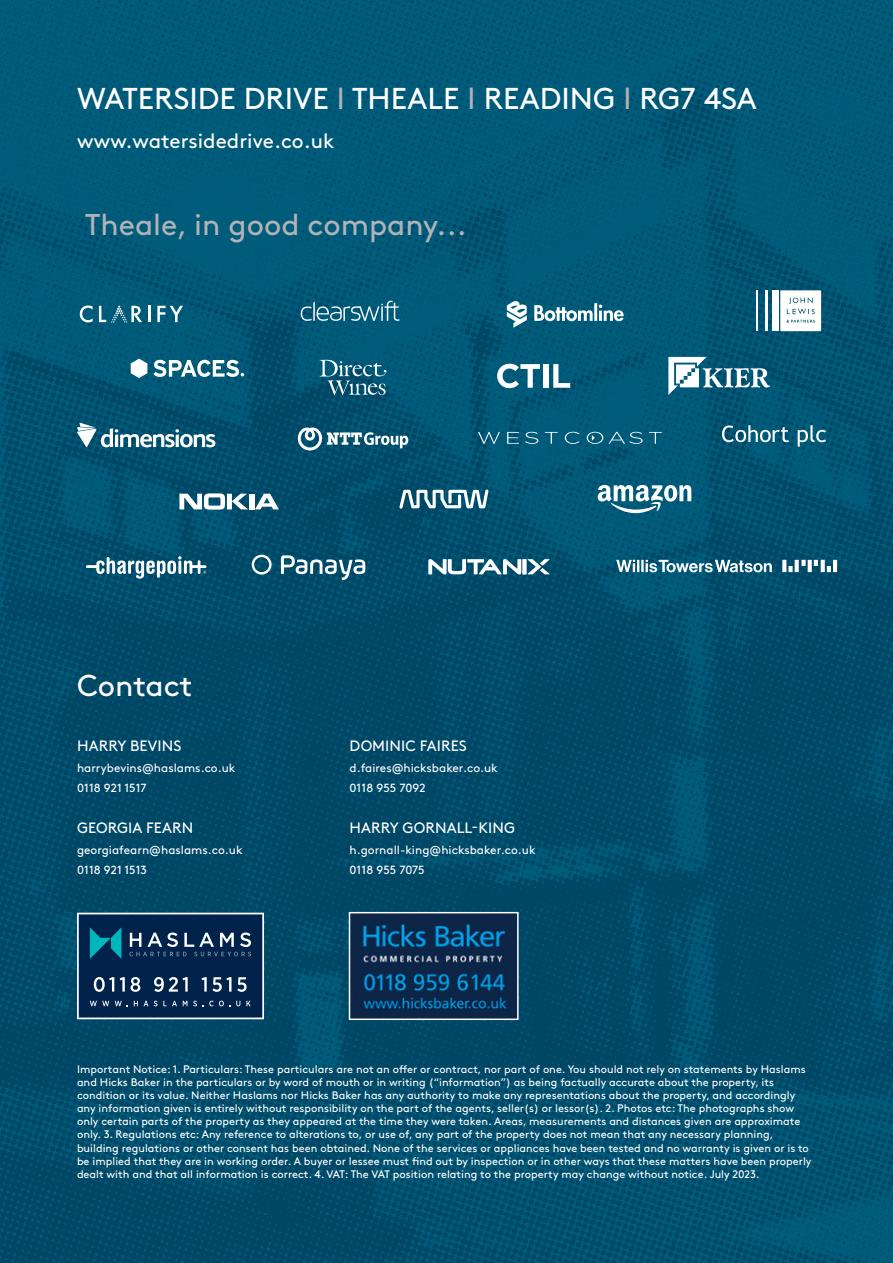
<style>
.page{position:relative;width:893px;height:1263px;background:#fff}
.page>*{position:absolute;margin:0;border:0;box-sizing:border-box;transform-origin:0 0}
.t1{font:30.15px "Brown";color:#fff}
.t2{font:30px "Brown";color:#b2b3b7}
.t3{font:20.55px "Brown";color:#fff}
.t4{font:15px "Brown";letter-spacing:.005em;color:#fff}
.t5{font:11.85px "Brown";color:#fff}
.t6{font:10.95px/13.2px "Brown";color:#fff}
.s1{color:#b2b3b7}
</style>
<div class="page">
<img style="left:0;top:0;width:893px;height:1263px">
<svg style="left:77px;top:913px;width:187px;height:106px;background:#1e4063"></svg>
<svg style="left:301px;top:301px;width:98px;height:20px;background:#397d95"></svg>
<svg style="left:399px;top:489px;width:90px;height:20px"></svg>
<svg style="left:320px;top:359px;width:67px;height:37px;background:#33748d"></svg>
<svg style="left:298px;top:427px;width:110px;height:23px"></svg>
<svg style="left:722px;top:425px;width:67px;height:17px"></svg>
<svg style="left:798px;top:425px;width:28px;height:22px"></svg>
<svg style="left:497px;top:364px;width:43px;height:24px"></svg>
<div style="left:543px;top:364px;width:5px;height:24px;background:#fff"></div>
<svg style="left:553px;top:364px;width:17px;height:24px"></svg>
<svg style="left:598px;top:485px;width:93px;height:28px"></svg>
<svg style="left:478px;top:432px;width:22px;height:12px"></svg>
<svg style="left:507px;top:432px;width:12px;height:12px"></svg>
<svg style="left:525px;top:432px;width:13px;height:12px"></svg>
<svg style="left:545px;top:432px;width:13px;height:12px"></svg>
<svg style="left:565px;top:432px;width:14px;height:12px"></svg>
<svg style="left:649px;top:432px;width:13px;height:12px"></svg>
<svg style="left:587px;top:432px;width:56px;height:12px"></svg>
<svg style="left:179px;top:493px;width:69px;height:17px"></svg>
<div style="left:249px;top:494px;width:5px;height:15px;background:#fff"></div>
<svg style="left:255px;top:494px;width:24px;height:15px"></svg>
<svg style="left:80px;top:305px;width:13px;height:17px"></svg>
<svg style="left:148px;top:306px;width:2px;height:16px"></svg>
<svg style="left:157px;top:306px;width:26px;height:16px"></svg>
<svg style="left:99px;top:305px;width:43px;height:18px"></svg>
<svg style="left:534px;top:303px;width:90px;height:18px"></svg>
<svg style="left:507px;top:301px;width:20px;height:27px"></svg>
<svg style="left:77px;top:423px;width:139px;height:25px"></svg>
<svg style="left:668px;top:357px;width:102px;height:38px"></svg>
<svg style="left:252px;top:555px;width:20px;height:19px"></svg>
<svg style="left:281px;top:555px;width:84px;height:25px"></svg>
<svg style="left:528px;top:559px;width:21px;height:15px"></svg>
<svg style="left:522px;top:559px;width:4px;height:15px"></svg>
<svg style="left:428px;top:559px;width:93px;height:16px"></svg>
<svg style="left:616px;top:560px;width:221px;height:12px"></svg>
<svg style="left:86px;top:556px;width:120px;height:23px"></svg>
<svg style="left:131px;top:359px;width:113px;height:19px"></svg>
<div style="left:772px;top:290px;width:6px;height:41px;background:#fff"></div>
<hr style="left:764px;top:290px;width:3px;height:41px;background:#fff">
<hr style="left:756px;top:290px;width:2px;height:41px;background:#fff">
<svg style="left:780px;top:290px;width:41px;height:41px"></svg>
<img style="left:352px;top:915px;width:164px;height:102px">
<div style="left:349px;top:912px;width:170px;height:108px;border:2px solid #fff"></div>
<p class="t1" style="left:77px;top:75px;width:681px">WATERSIDE DRIVE <span class="s1">l</span> THEALE <span class="s1">l</span> READING <span class="s1">l</span> RG7 4SA</p>
<p class="t3" style="left:77px;top:125px;width:259px">www.watersidedrive.co.uk</p>
<p class="t2" style="left:85px;top:201px;width:383px">Theale, in good company...</p>
<p class="t1" style="left:77px;top:663px;width:117px">Contact</p>
<p class="t4" style="left:77px;top:734px;width:106px">HARRY BEVINS</p>
<p class="t5" style="left:77px;top:758px;width:160px">harrybevins@haslams.co.uk</p>
<p class="t5" style="left:77px;top:779px;width:71px">0118 921 1517</p>
<p class="t4" style="left:77px;top:817px;width:118px">GEORGIA FEARN</p>
<p class="t5" style="left:77px;top:841px;width:167px">georgiafearn@haslams.co.uk</p>
<p class="t5" style="left:77px;top:861px;width:71px">0118 921 1513</p>
<p class="t4" style="left:350px;top:734px;width:119px">DOMINIC FAIRES</p>
<p class="t5" style="left:349px;top:758px;width:150px">d.faires@hicksbaker.co.uk</p>
<p class="t5" style="left:349px;top:779px;width:78px">0118 955 7092</p>
<p class="t4" style="left:350px;top:817px;width:167px">HARRY GORNALL-KING</p>
<p class="t5" style="left:349px;top:841px;width:188px">h.gornall-king@hicksbaker.co.uk</p>
<p class="t5" style="left:349px;top:861px;width:77px">0118 955 7075</p>
<p class="t6" style="left:77px;top:1061px;width:736px">Important Notice: 1. Particulars: These particulars are not an offer or contract, nor part of one. You should not rely on statements by Haslams and Hicks Baker in the particulars or by word of mouth or in writing (“information”) as being factually accurate about the property, its condition or its value. Neither Haslams nor Hicks Baker has any authority to make any representations about the property, and accordingly any information given is entirely without responsibility on the part of the agents, seller(s) or lessor(s). 2. Photos etc: The photographs show only certain parts of the property as they appeared at the time they were taken. Areas, measurements and distances given are approximate only. 3. Regulations etc: Any reference to alterations to, or use of, any part of the property does not mean that any necessary planning, building regulations or other consent has been obtained. None of the services or appliances have been tested and no warranty is given or is to be implied that they are in working order. A buyer or lessee must find out by inspection or in other ways that these matters have been properly dealt with and that all information is correct. 4. VAT: The VAT position relating to the property may change without notice. July 2023.</p>
</div>
